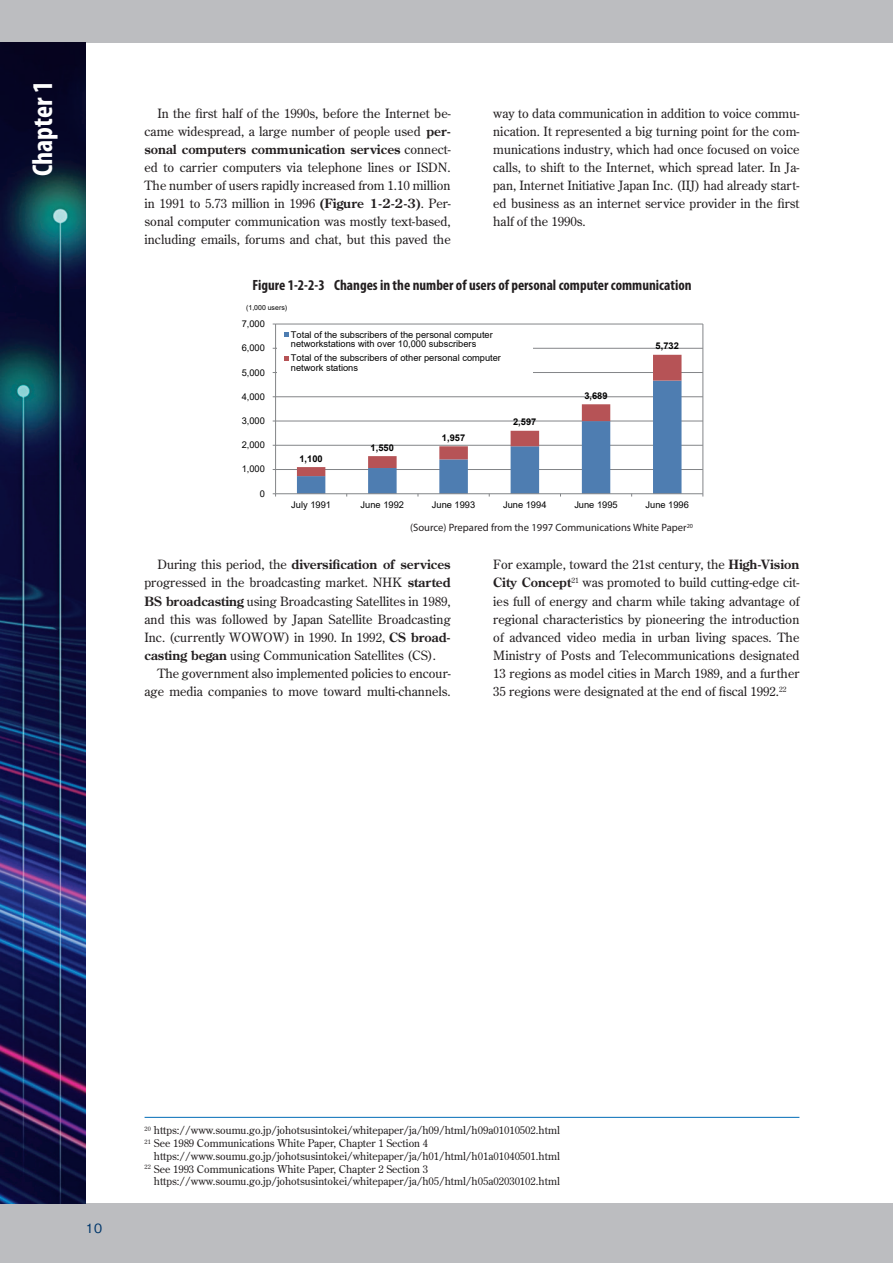
<style>
.page{position:relative;width:893px;height:1263px;background:#fff}
.page>*{position:absolute;margin:0;border:0;box-sizing:border-box;transform-origin:0 0}
.t1{font:700 condensed 28.65px "Myriad Pro";color:#fff}
.t2{font:700 condensed 14.85px "Myriad Pro";color:#231f20}
.t3{font:12.75px/18.1px "Century Old Style Std";color:#231f20;text-align:justify}
.t4{font:500 12.75px "Gothic BBB Pr 6";color:#00376b}
.t5{font:10.65px/12.8px "Century Old Style Std";color:#231f20}
.t6{font:10.65px "Myriad Pro";color:#231f20}
.t7{font:9.3px/9.6px "Arial";color:#030303}
.t8{font:700 9.3px "Arial";letter-spacing:.005em;color:#030303}
.t9{font:6.9px "Arial";letter-spacing:.005em;color:#030303}
.s1{font-weight:700}
</style>
<div class="page">
<hr style="left:145px;top:1117px;width:654px;height:1px;background:#006cb7">
<hr style="left:276px;top:324px;width:427px;height:1px;background:#838588">
<hr style="left:276px;top:348px;width:427px;height:1px;background:#838588">
<hr style="left:276px;top:372px;width:427px;height:1px;background:#838588">
<hr style="left:276px;top:396px;width:427px;height:1px;background:#838588">
<hr style="left:276px;top:421px;width:427px;height:1px;background:#838588">
<hr style="left:276px;top:445px;width:427px;height:1px;background:#838588">
<hr style="left:276px;top:469px;width:427px;height:1px;background:#838588">
<svg style="left:532px;top:355px;width:149px;height:26px"></svg>
<hr style="left:703px;top:324px;width:1px;height:170px;background:#838588">
<hr style="left:275px;top:324px;width:1px;height:170px;background:#838588">
<hr style="left:276px;top:493px;width:427px;height:1px;background:#838588">
<svg style="left:297px;top:381px;width:384px;height:115px"></svg>
<div style="left:277px;top:331px;width:255px;height:55px;background:#fff"></div>
<svg style="left:284px;top:356px;width:5px;height:4px"></svg>
<svg style="left:284px;top:332px;width:5px;height:5px"></svg>
<div style="left:0;top:1203px;width:893px;height:60px;background:#bcbdc0"></div>
<div style="left:0;top:0;width:893px;height:43px;background:#bcbdc0"></div>
<img style="left:0;top:43px;width:85px;height:1160px">
<h1 class="t1" style="left:25px;top:176px;width:97px;rotate:-90deg">Chapter 1</h1>
<p class="t3" style="left:145px;top:104px;width:308px;text-indent:13px">In the first half of the 1990s, before the Internet be&shy;came widespread, a large number of people used <span class="s1">per&shy;sonal computers communication services</span> connect&shy;ed to carrier computers via telephone lines or ISDN.<br>The number of users rapidly increased from 1.10 million in 1991 to 5.73 million in 1996 <span class="s1">(Figure 1-2-2-3)</span>. Per&shy;sonal computer communication was mostly text-based, including emails, forums and chat, but this paved the</p>
<p class="t3" style="left:493px;top:104px;width:308px">way to data communication in addition to voice commu&shy;nication. It represented a big turning point for the com&shy;munications industry, which had once focused on voice calls, to shift to the Internet, which spread later. In Ja&shy;pan, Internet Initiative Japan Inc. (IIJ) had already start&shy;ed business as an internet service provider in the first half of the 1990s.</p>
<p class="t2" style="left:252px;top:276px;width:441px">Figure 1-2-2-3 Changes in the number of users of personal computer communication</p>
<p class="t9" style="left:246px;top:303px;width:43px">(1,000 users)</p>
<p class="t7" style="left:242px;top:319px;width:25px">7,000</p>
<p class="t7" style="left:242px;top:343px;width:25px">6,000</p>
<p class="t7" style="left:242px;top:367px;width:25px">5,000</p>
<p class="t7" style="left:242px;top:392px;width:25px">4,000</p>
<p class="t7" style="left:242px;top:416px;width:25px">3,000</p>
<p class="t7" style="left:242px;top:440px;width:25px">2,000</p>
<p class="t7" style="left:242px;top:464px;width:25px">1,000</p>
<p class="t7" style="left:260px;top:489px;width:7px">0</p>
<p class="t7" style="left:291px;top:329px;width:203px">Total of the subscribers of the personal computer networkstations with over 10,000 subscribers</p>
<p class="t7" style="left:291px;top:353px;width:212px">Total of the subscribers of other personal computer network stations</p>
<p class="t8" style="left:299px;top:452px;width:25px">1,100</p>
<p class="t8" style="left:371px;top:441px;width:25px">1,550</p>
<p class="t8" style="left:442px;top:431px;width:25px">1,957</p>
<p class="t8" style="left:513px;top:415px;width:25px">2,597</p>
<p class="t8" style="left:584px;top:389px;width:25px">3,689</p>
<p class="t8" style="left:656px;top:339px;width:25px">5,732</p>
<p class="t7" style="left:291px;top:500px;width:41px">July 1991</p>
<p class="t7" style="left:361px;top:500px;width:45px">June 1992</p>
<p class="t7" style="left:432px;top:500px;width:45px">June 1993</p>
<p class="t7" style="left:503px;top:500px;width:45px">June 1994</p>
<p class="t7" style="left:574px;top:500px;width:45px">June 1995</p>
<p class="t7" style="left:645px;top:500px;width:45px">June 1996</p>
<p class="t6" style="left:410px;top:521px;width:285px">(Source) Prepared from the 1997 Communications White Paper<sup>20</sup></p>
<p class="t3" style="left:145px;top:555px;width:308px;text-indent:13px">During this period, the <span class="s1">diversification of services </span>progressed in the broadcasting market. NHK <span class="s1">started BS broadcasting</span> using Broadcasting Satellites in 1989, and this was followed by Japan Satellite Broadcasting Inc. (currently WOWOW) in 1990. In 1992, <span class="s1">CS broad&shy;casting began</span> using Communication Satellites (CS).</p>
<p class="t3" style="left:145px;top:664px;width:308px;text-align:right">The government also implemented policies to encour&shy;age media companies to move toward multi-channels.</p>
<p class="t3" style="left:493px;top:556px;width:308px">For example, toward the 21st century, the <span class="s1">High-Vision City Concept</span><sup>21</sup> was promoted to build cutting-edge cit&shy;ies full of energy and charm while taking advantage of regional characteristics by pioneering the introduction of advanced video media in urban living spaces. The Ministry of Posts and Telecommunications designated 13 regions as model cities in March 1989, and a further 35 regions were designated at the end of fiscal 1992.<sup>22</sup></p>
<p class="t4" style="left:86px;top:1218px;width:18px">10</p>
<p class="t5" style="left:145px;top:1124px;width:417px"><sup>20</sup> https://www.soumu.go.jp/johotsusintokei/whitepaper/ja/h09/html/h09a01010502.html<br><sup>21</sup> See 1989 Communications White Paper, Chapter 1 Section 4</p>
<p class="t5" style="left:145px;top:1149px;width:417px;text-indent:9px">https://www.soumu.go.jp/johotsusintokei/whitepaper/ja/h01/html/h01a01040501.html<br><sup>22</sup> See 1993 Communications White Paper, Chapter 2 Section 3</p>
<p class="t5" style="left:154px;top:1175px;width:407px">https://www.soumu.go.jp/johotsusintokei/whitepaper/ja/h05/html/h05a02030102.html</p>
</div>
